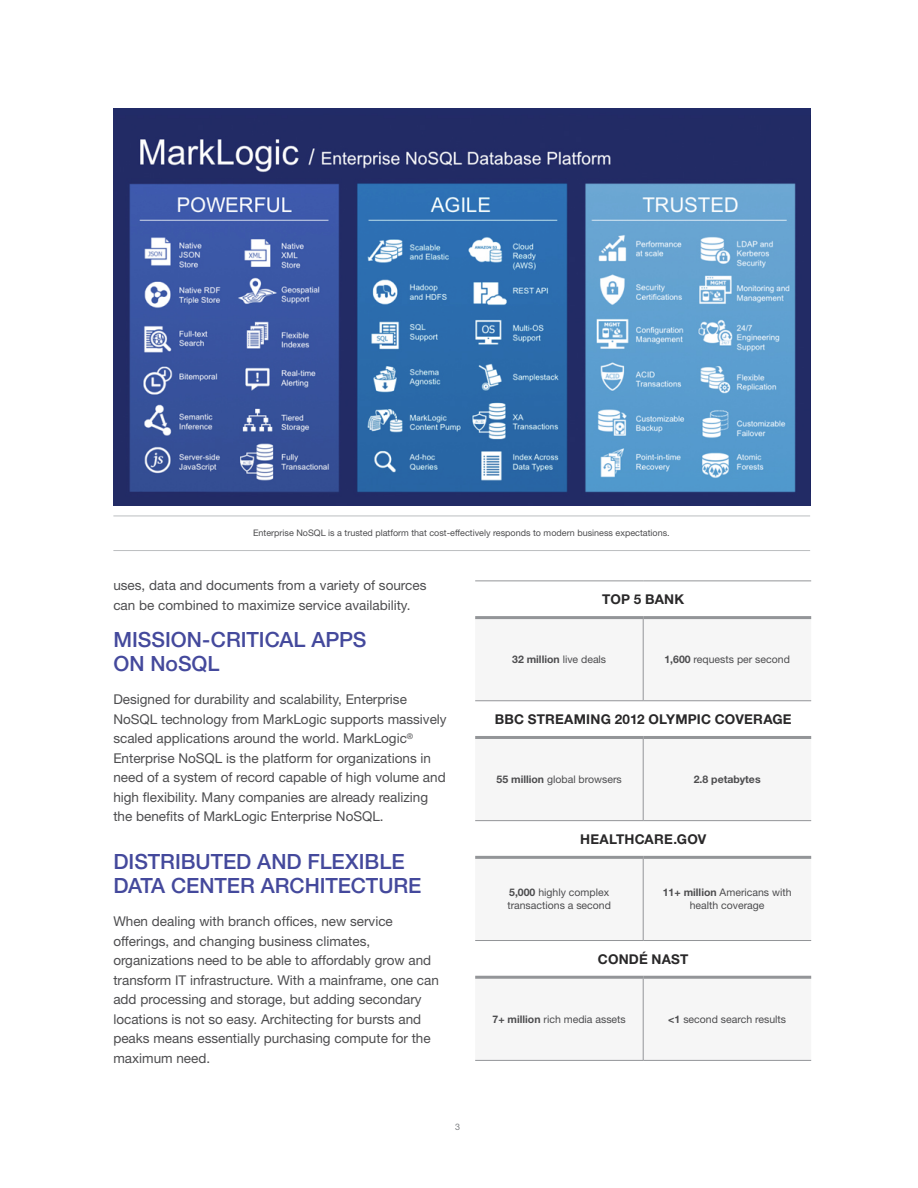
<style>
.page{position:relative;width:918px;height:1188px;background:#fff}
.page>*{position:absolute;margin:0;border:0;box-sizing:border-box;transform-origin:0 0}
.t1{font:500 21px/24px "Helvetica Neue LT Std";color:#44499c}
.t2{font:13.5px/19.5px "Helvetica Neue LT Pro";color:#4d4d4f}
.t3{font:700 13.5px "Helvetica Neue LT Std";letter-spacing:.015em;color:#292829}
.t4{font:10.5px/13.5px "Helvetica Neue LT Pro";color:#4d4d4f}
.t5{font:700 10.5px "Helvetica Neue LT Std";color:#4d4d4f}
.t6{font:9px "Helvetica Neue LT Pro";color:#4d4d4f}
.t7{font:9px "Helvetica Neue LT Pro";color:#808285}
.s1{font-family:"Helvetica Neue LT Pro";font-weight:400}
.s2{font-family:"Helvetica Neue LT Std";font-weight:700}
</style>
<div class="page">
<svg style="left:475px;top:619px;width:336px;height:441px;fill:#f6f6f6"></svg>
<hr style="left:643px;top:619px;width:1px;height:81px;background:#939598">
<hr style="left:643px;top:739px;width:1px;height:81px;background:#939598">
<hr style="left:643px;top:859px;width:1px;height:81px;background:#939598">
<hr style="left:643px;top:979px;width:1px;height:81px;background:#939598">
<hr style="left:475px;top:1060px;width:168px;height:1px;background:#939598">
<hr style="left:643px;top:1060px;width:168px;height:1px;background:#939598">
<hr style="left:475px;top:580px;width:168px;height:1px;background:#939598">
<hr style="left:643px;top:580px;width:168px;height:1px;background:#939598">
<hr style="left:475px;top:700px;width:168px;height:1px;background:#939598">
<hr style="left:643px;top:700px;width:168px;height:1px;background:#939598">
<hr style="left:475px;top:820px;width:168px;height:1px;background:#939598">
<hr style="left:643px;top:820px;width:168px;height:1px;background:#939598">
<hr style="left:475px;top:940px;width:168px;height:1px;background:#939598">
<hr style="left:643px;top:940px;width:168px;height:1px;background:#939598">
<hr style="left:475px;top:616px;width:168px;height:3px;background:#939598">
<hr style="left:643px;top:616px;width:168px;height:3px;background:#939598">
<hr style="left:475px;top:736px;width:168px;height:3px;background:#939598">
<hr style="left:643px;top:736px;width:168px;height:3px;background:#939598">
<hr style="left:475px;top:856px;width:168px;height:3px;background:#939598">
<hr style="left:643px;top:856px;width:168px;height:3px;background:#939598">
<hr style="left:475px;top:976px;width:168px;height:3px;background:#939598">
<hr style="left:643px;top:976px;width:168px;height:3px;background:#939598">
<hr style="left:113px;top:550px;width:697px;height:1px;background:#bcbec0">
<hr style="left:113px;top:516px;width:697px;height:1px;background:#bcbec0">
<img style="left:113px;top:108px;width:697px;height:397px">
<p class="t6" style="left:253px;top:527px;width:418px">Enterprise NoSQL is a trusted platform that cost-effectively responds to modern business expectations.</p>
<p class="t2" style="left:113px;top:575px;width:315px">uses, data and documents from a variety of sources can be combined to maximize service availability.</p>
<h1 class="t1" style="left:113px;top:627px;width:255px">MISSION-CRITICAL APPS<br>ON NoSQL</h1>
<p class="t2" style="left:113px;top:689px;width:335px">Designed for durability and scalability, Enterprise NoSQL technology from MarkLogic supports massively scaled applications around the world. MarkLogic<sup>® </sup>Enterprise NoSQL is the platform for organizations in need of a system of record capable of high volume and high flexibility. Many companies are already realizing the benefits of MarkLogic Enterprise NoSQL.</p>
<h1 class="t1" style="left:113px;top:849px;width:310px">DISTRIBUTED AND FLEXIBLE<br>DATA CENTER ARCHITECTURE</h1>
<p class="t2" style="left:113px;top:911px;width:327px">When dealing with branch offices, new service offerings, and changing business climates, organizations need to be able to affordably grow and transform IT infrastructure. With a mainframe, one can add processing and storage, but adding secondary locations is not so easy. Architecting for bursts and peaks means essentially purchasing compute for the maximum need.</p>
<p class="t7" style="left:455px;top:1121px;width:7px">3</p>
<p class="t3" style="left:602px;top:591px;width:84px">TOP 5 BANK</p>
<p class="t5" style="left:512px;top:653px;width:96px">32 million <span class="s1">live deals</span></p>
<p class="t4" style="left:664px;top:652px;width:127px"><span class="s2">1,600</span> requests per second</p>
<p class="t3" style="left:495px;top:711px;width:298px">BBC STREAMING 2012 OLYMPIC COVERAGE</p>
<p class="t4" style="left:497px;top:772px;width:127px"><span class="s2">55 million</span> global browsers</p>
<p class="t5" style="left:694px;top:773px;width:68px">2.8 petabytes</p>
<p class="t3" style="left:580px;top:831px;width:128px">HEALTHCARE.GOV</p>
<p class="t4" style="left:507px;top:885px;width:105px"><span class="s2">5,000</span> highly complex transactions a second</p>
<p class="t4" style="left:663px;top:885px;width:130px;text-align:center"><span class="s2">11+ million</span> Americans with health coverage</p>
<p class="t3" style="left:598px;top:951px;width:92px">CONDÉ NAST</p>
<p class="t4" style="left:493px;top:1012px;width:135px"><span class="s2">7+ million</span> rich media assets</p>
<p class="t4" style="left:668px;top:1012px;width:119px"><span class="s2">&lt;1</span> second search results</p>
</div>
